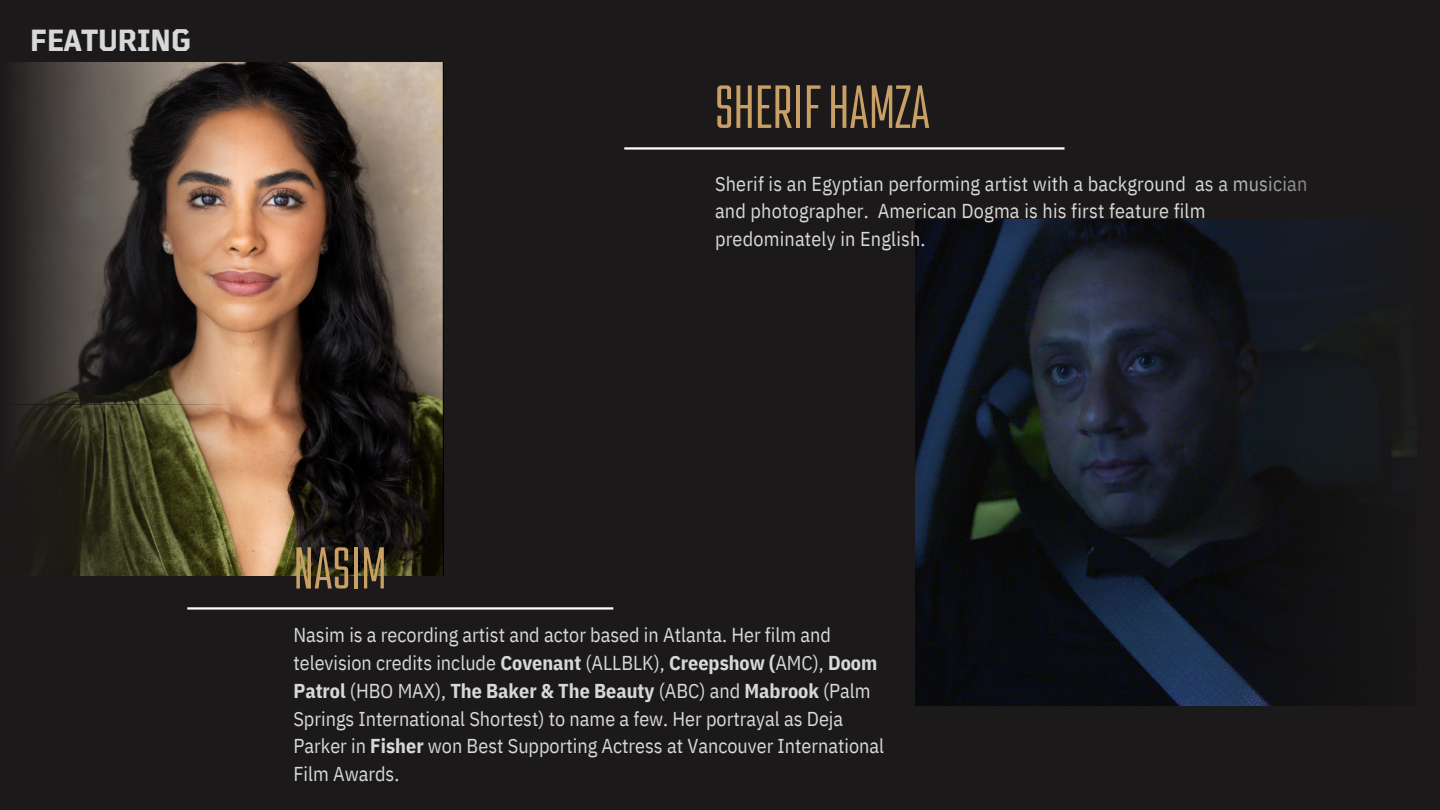
<style>
.page{position:relative;width:1440px;height:810px;background:#1b1919}
.page>*{position:absolute;margin:0;border:0;box-sizing:border-box;transform-origin:0 0}
.t1{font:55.4px "Kief Tek Regular Tall";color:#c89f65}
.t2{font:53.7px "Kief Tek Regular Tall";color:#c89f65}
.t3{font:700 30.4px "TT Mussels";letter-spacing:-.02em;color:#d8d8d8}
.t4{font:20.1px/27.8px "IBM Plex Sans Cond";color:#d8d8d8}
.s1{font-weight:700}
</style>
<div class="page">
<img style="left:237px;top:62px;width:206px;height:513px">
<svg style="left:15px;top:62px;width:222px;height:343px"></svg>
<svg style="left:16px;top:405px;width:221px;height:171px"></svg>
<hr style="left:187px;top:607px;width:426px;height:3px;background:#fff">
<img style="left:916px;top:219px;width:287px;height:486px">
<hr style="left:624px;top:147px;width:441px;height:3px;background:#fff">
<svg style="left:1203px;top:428px;width:211px;height:278px;fill:#121315"></svg>
<svg style="left:1203px;top:219px;width:170px;height:209px"></svg>
<p class="t3" style="left:30px;top:25px;width:163px">FEATURING</p>
<p class="t1" style="left:715px;top:86px;width:216px">SHERIFHAMZA</p>
<p class="t4" style="left:715px;top:169px;width:594px">Sherif is an Egyptian performing artist with a background as a musician and photographer. American Dogma is his first feature film predominately in English.</p>
<p class="t2" style="left:293px;top:548px;width:95px">NASIM</p>
<p class="t4" style="left:293px;top:621px;width:592px">Nasim is a recording artist and actor based in Atlanta. Her film and television credits include <span class="s1">Covenant</span> (ALLBLK), <span class="s1">Creepshow (</span>AMC), <span class="s1">Doom Patrol</span> (HBO MAX), <span class="s1">The Baker &amp; The Beauty</span> (ABC) and <span class="s1">Mabrook</span> (Palm Springs International Shortest) to name a few. Her portrayal as Deja Parker in <span class="s1">Fisher</span> won Best Supporting Actress at Vancouver International Film Awards.</p>
</div>
